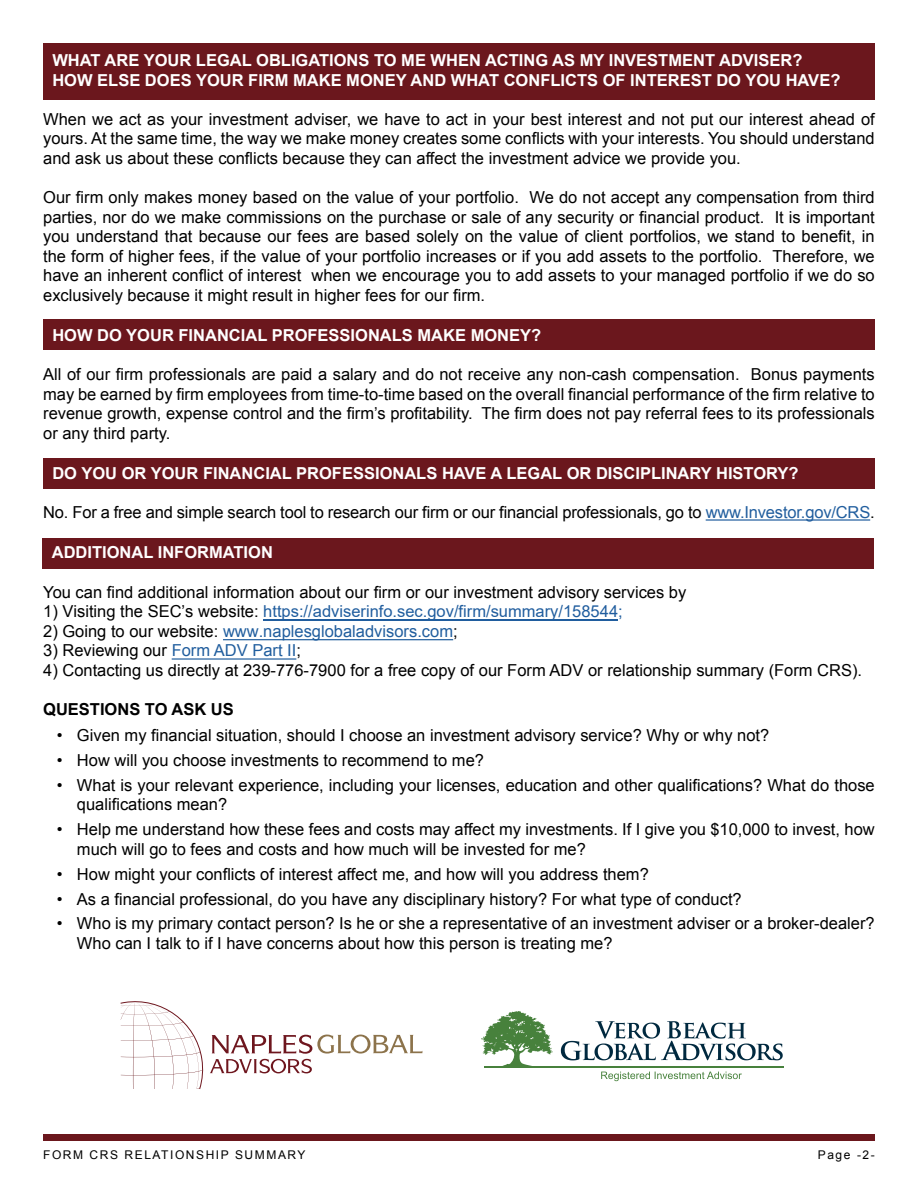
<style>
.page{position:relative;width:918px;height:1188px;background:#fff}
.page>*{position:absolute;margin:0;border:0;box-sizing:border-box;transform-origin:0 0}
.NGA_Paragraph{font:16.5px/19.5px "Arial";color:#000;text-align:justify}
.NGA_Paragraph_2{font:16.5px "Arial";color:#000}
.Header_5{font:700 16.5px "Arial";color:#fff}
.Header_4{font:700 16.5px "Arial";color:#fff}
.NGA_Paragraph_2-2{font:16.5px "Arial";color:#205d9e}
.NGA_Paragraph_2-3{font:16.5px "Arial";color:#215e9e}
.Header_6{font:700 16.5px "Arial";color:#000}
.t1{font:12px "Arial";letter-spacing:.13em;color:#000}
.s1{color:#215e9e}
.s2{color:#000}
</style>
<div class="page">
<div style="left:43px;top:459px;width:832px;height:30px;background:#6b171d"></div>
<div style="left:42px;top:539px;width:832px;height:30px;background:#6b171d"></div>
<div style="left:43px;top:319px;width:832px;height:31px;background:#6b171d"></div>
<div style="left:44px;top:43px;width:831px;height:56px;background:#6b171d"></div>
<hr style="left:706px;top:519px;width:164px;height:2px;background:#215e9e">
<div style="left:43px;top:1134px;width:832px;height:6px;background:#6b171d"></div>
<svg style="left:121px;top:1001px;width:82px;height:88px"></svg>
<svg style="left:210px;top:1035px;width:212px;height:38px"></svg>
<svg style="left:481px;top:1011px;width:72px;height:55px"></svg>
<hr style="left:484px;top:1066px;width:299px;height:2px;background:#47813c">
<svg style="left:561px;top:1021px;width:222px;height:39px"></svg>
<svg style="left:601px;top:1072px;width:141px;height:9px"></svg>
<hr style="left:263px;top:620px;width:355px;height:1px;background:#205d9e">
<hr style="left:223px;top:639px;width:230px;height:1px;background:#215e9e">
<hr style="left:172px;top:658px;width:124px;height:2px;background:#215e9e">
<p class="Header_5" style="left:52px;top:49px;width:752px">WHAT ARE YOUR LEGAL OBLIGATIONS TO ME WHEN ACTING AS MY INVESTMENT ADVISER?</p>
<p class="Header_5" style="left:52px;top:69px;width:790px">HOW ELSE DOES YOUR FIRM MAKE MONEY AND WHAT CONFLICTS OF INTEREST DO YOU HAVE?</p>
<p class="NGA_Paragraph" style="left:43px;top:109px;width:833px">When we act as your investment adviser, we have to act in your best interest and not put our interest ahead of yours. At the same time, the way we make money creates some conflicts with your interests. You should understand and ask us about these conflicts because they can affect the investment advice we provide you.</p>
<p class="NGA_Paragraph" style="left:43px;top:188px;width:833px">Our firm only makes money based on the value of your portfolio. We do not accept any compensation from third parties, nor do we make commissions on the purchase or sale of any security or financial product. It is important you understand that because our fees are based solely on the value of client portfolios, we stand to benefit, in the form of higher fees, if the value of your portfolio increases or if you add assets to the portfolio. Therefore, we have an inherent conflict of interest when we encourage you to add assets to your managed portfolio if we do so exclusively because it might result in higher fees for our firm.</p>
<p class="Header_4" style="left:52px;top:324px;width:490px">HOW DO YOUR FINANCIAL PROFESSIONALS MAKE MONEY?</p>
<p class="NGA_Paragraph" style="left:43px;top:365px;width:833px">All of our firm professionals are paid a salary and do not receive any non-cash compensation. Bonus payments may be earned by firm employees from time-to-time based on the overall financial performance of the firm relative to revenue growth, expense control and the firm’s profitability. The firm does not pay referral fees to its professionals or any third party.</p>
<p class="Header_4" style="left:52px;top:462px;width:748px">DO YOU OR YOUR FINANCIAL PROFESSIONALS HAVE A LEGAL OR DISCIPLINARY HISTORY?</p>
<p class="NGA_Paragraph" style="left:43px;top:503px;width:833px">No. For a free and simple search tool to research our firm or our financial professionals, go to <span class="s1">www.Investor.gov/CRS</span>.</p>
<p class="Header_4" style="left:52px;top:541px;width:223px">ADDITIONAL INFORMATION</p>
<p class="NGA_Paragraph_2" style="left:43px;top:581px;width:645px">You can find additional information about our firm or our investment advisory services by</p>
<p class="NGA_Paragraph_2-2" style="left:43px;top:600px;width:581px"><span class="s2">1) Visiting the SEC’s website:</span> https://adviserinfo.sec.gov/firm/summary/158544<span class="s1">;</span></p>
<p class="NGA_Paragraph_2-3" style="left:43px;top:620px;width:416px"><span class="s2">2) Going to our website:</span> www.naplesglobaladvisors.com<span class="s2">;</span></p>
<p class="NGA_Paragraph_2" style="left:43px;top:639px;width:259px">3) Reviewing our <span class="s1">Form ADV Part II</span>;</p>
<p class="NGA_Paragraph_2" style="left:43px;top:659px;width:821px">4) Contacting us directly at 239-776-7900 for a free copy of our Form ADV or relationship summary (Form CRS).</p>
<p class="Header_6" style="left:43px;top:698px;width:192px">QUESTIONS TO ASK US</p>
<p class="NGA_Paragraph" style="left:57px;top:726px;width:714px">• Given my financial situation, should I choose an investment advisory service? Why or why not?</p>
<p class="NGA_Paragraph" style="left:57px;top:751px;width:429px">• How will you choose investments to recommend to me?</p>
<p class="NGA_Paragraph" style="left:77px;top:775px;width:799px;text-indent:-20px">• What is your relevant experience, including your licenses, education and other qualifications? What do those qualifications mean?</p>
<p class="NGA_Paragraph" style="left:77px;top:820px;width:799px;text-indent:-20px">• Help me understand how these fees and costs may affect my investments. If I give you $10,000 to invest, how much will go to fees and costs and how much will be invested for me?</p>
<p class="NGA_Paragraph" style="left:57px;top:864px;width:594px">• How might your conflicts of interest affect me, and how will you address them?</p>
<p class="NGA_Paragraph" style="left:57px;top:889px;width:687px">• As a financial professional, do you have any disciplinary history? For what type of conduct?</p>
<p class="NGA_Paragraph" style="left:77px;top:914px;width:799px;text-indent:-20px">• Who is my primary contact person? Is he or she a representative of an investment adviser or a broker-dealer?<br>Who can I talk to if I have concerns about how this person is treating me?</p>
<p class="t1" style="left:43px;top:1147px;width:264px">FORM CRS RELATIONSHIP SUMMARY</p>
<p class="t1" style="left:818px;top:1147px;width:58px">Page -2-</p>
</div>
